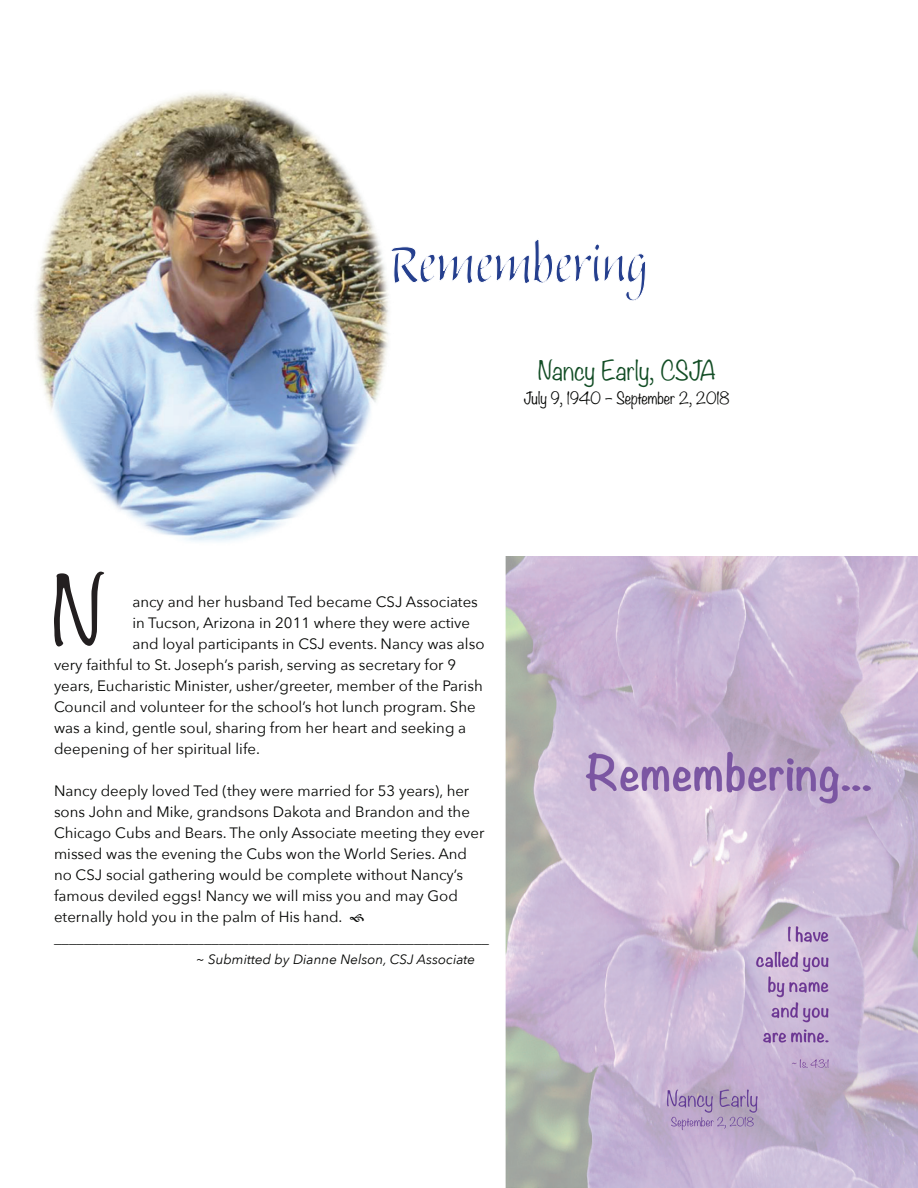
<style>
.page{position:relative;width:918px;height:1188px;background:#fff}
.page>*{position:absolute;margin:0;border:0;box-sizing:border-box;transform-origin:0 0}
.t1{font:300 87.9px "Noteworthy";color:#231f20}
.t2{font:67.5px "Balzano";color:#253f8e}
.t3{font:300 24px "Noteworthy";color:#124d25}
.t4{font:15px/21px "Avenir Next";color:#040503}
.t5{font:300 15px "Noteworthy";color:#040503}
.t6{font:italic 13.5px "Avenir Next";color:#040503}
</style>
<div class="page">
<img style="left:35px;top:92px;width:354px;height:450px">
<img style="left:505px;top:556px;width:413px;height:632px">
<h2 class="t2" style="left:389px;top:231px;width:260px">Remembering</h2>
<h3 class="t3" style="left:538px;top:349px;width:179px">Nancy Early, CSJA</h3>
<p class="t5" style="left:524px;top:385px;width:207px">July 9, 1940 – September 2, 2018</p>
<h1 class="t1" style="left:52px;top:535px;width:52px">N</h1>
<p class="t4" style="left:132px;top:590px;width:347px">ancy and her husband Ted became CSJ Associates</p>
<p class="t4" style="left:132px;top:611px;width:339px">in Tucson, Arizona in 2011 where they were active</p>
<p class="t4" style="left:132px;top:632px;width:354px">and loyal participants in CSJ events. Nancy was also</p>
<p class="t4" style="left:54px;top:653px;width:404px">very faithful to St. Joseph’s parish, serving as secretary for 9</p>
<p class="t4" style="left:54px;top:674px;width:430px">years, Eucharistic Minister, usher/greeter, member of the Parish</p>
<p class="t4" style="left:54px;top:695px;width:423px">Council and volunteer for the school’s hot lunch program. She</p>
<p class="t4" style="left:54px;top:716px;width:414px">was a kind, gentle soul, sharing from her heart and seeking a</p>
<p class="t4" style="left:54px;top:737px;width:207px">deepening of her spiritual life.</p>
<p class="t4" style="left:54px;top:779px;width:436px">Nancy deeply loved Ted (they were married for 53 years), her sons John and Mike, grandsons Dakota and Brandon and the Chicago Cubs and Bears. The only Associate meeting they ever missed was the evening the Cubs won the World Series. And<br>no CSJ social gathering would be complete without Nancy’s famous deviled eggs! Nancy we will miss you and may God eternally hold you in the palm of His hand. __________________________________________________________</p>
<p class="t6" style="left:196px;top:947px;width:281px">~ Submitted by Dianne Nelson, CSJ Associate</p>
</div>
